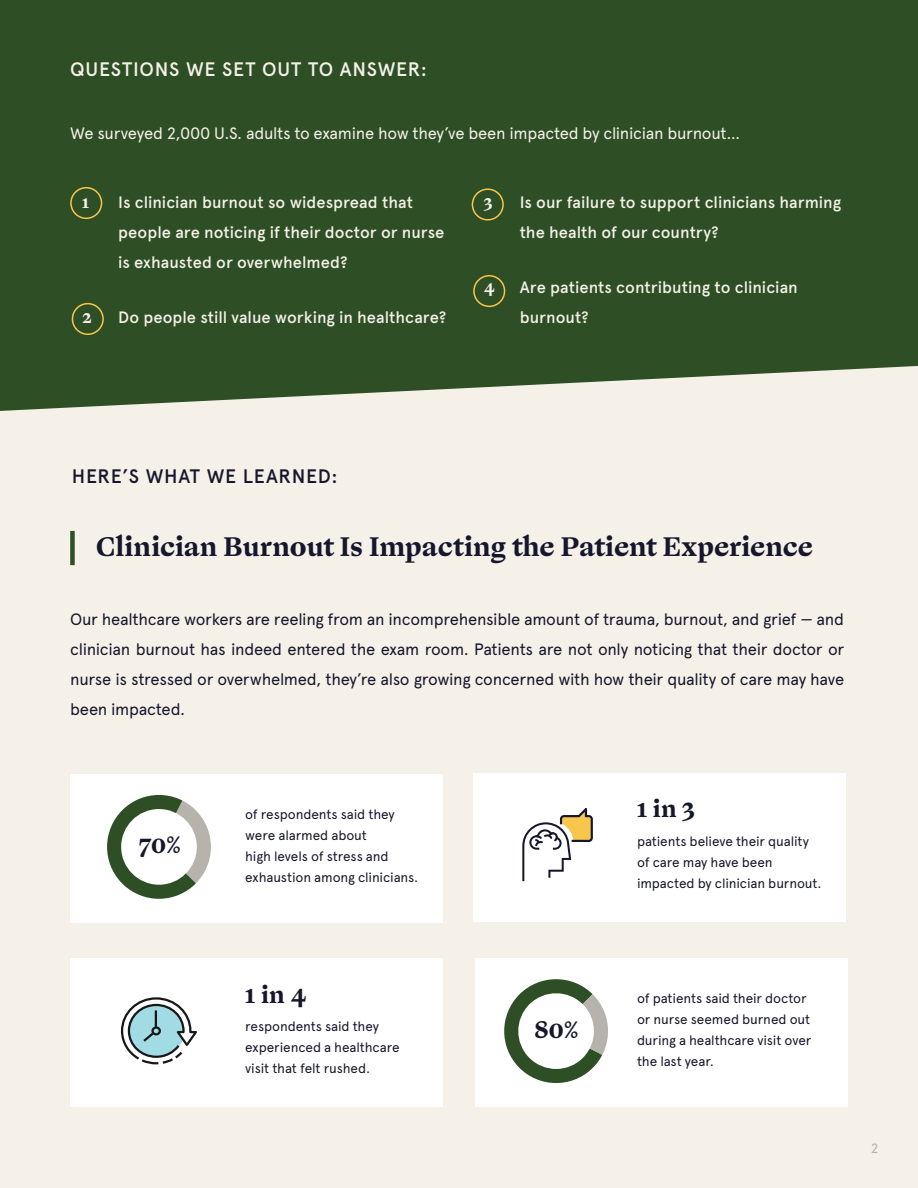
<style>
.page{position:relative;width:918px;height:1188px;background:#f5f1e9}
.page>*{position:absolute;margin:0;border:0;box-sizing:border-box;transform-origin:0 0}
.t1{font:700 27px "Ogg Text";color:#16162c}
.t2{font:700 24px "Ogg Text";color:#16162c}
.t3{font:500 19.5px "Apercu Pro";letter-spacing:.035em;color:#f5f1e9}
.t4{font:500 19.5px "Apercu Pro";letter-spacing:.035em;color:#16162c}
.t5{font:16.5px/30px "Apercu Pro";letter-spacing:-.02em;color:#16162c;text-align:justify}
.t6{font:500 16.5px/30px "Apercu Pro";color:#f5f1e9}
.t7{font:16.5px "Apercu Pro";letter-spacing:-.02em;color:#f5f1e9}
.t8{font:700 16.5px "Ogg Text";color:#f5f1e9}
.t9{font:13.5px/21px "Apercu Pro";letter-spacing:-.01em;color:#16162c}
.t10{font:13.5px "Apercu Pro";color:#b5b2ac}
</style>
<div class="page">
<div style="left:70px;top:531px;width:5px;height:34px;background:#2e4f25"></div>
<div style="left:0;top:0;width:918px;height:349px;background:#2e4f25"></div>
<div style="left:72px;top:303px;width:32px;height:32px;border:2px solid #fac54b;border-radius:50%"></div>
<div style="left:472px;top:188px;width:32px;height:33px;border:2px solid #fac54b;border-radius:50%"></div>
<div style="left:473px;top:275px;width:32px;height:32px;border:2px solid #fac54b;border-radius:50%"></div>
<div style="left:70px;top:187px;width:32px;height:32px;border:2px solid #fac54b;border-radius:50%"></div>
<div style="left:475px;top:958px;width:373px;height:149px;background:#fff"></div>
<svg style="left:504px;top:979px;width:104px;height:104px"></svg>
<div style="left:70px;top:774px;width:373px;height:149px;background:#fff"></div>
<svg style="left:107px;top:795px;width:104px;height:104px"></svg>
<div style="left:473px;top:773px;width:373px;height:149px;background:#fff"></div>
<svg style="left:522px;top:808px;width:71px;height:73px"></svg>
<div style="left:70px;top:958px;width:373px;height:149px;background:#fff"></div>
<svg style="left:120px;top:997px;width:77px;height:68px"></svg>
<svg style="left:0;top:349px;width:918px;height:62px;fill:#2e4f25"></svg>
<h3 class="t3" style="left:70px;top:54px;width:358px">QUESTIONS WE SET OUT TO ANSWER:</h3>
<p class="t7" style="left:70px;top:120px;width:671px">We surveyed 2,000 U.S. adults to examine how they’ve been impacted by clinician burnout…</p>
<p class="t8" style="left:82px;top:191px;width:9px">1</p>
<p class="t6" style="left:118px;top:186px;width:328px">Is clinician burnout so widespread that people are noticing if their doctor or nurse is exhausted or overwhelmed?</p>
<p class="t8" style="left:82px;top:307px;width:11px">2</p>
<p class="t6" style="left:118px;top:302px;width:330px">Do people still value working in healthcare?</p>
<p class="t8" style="left:484px;top:191px;width:10px">3</p>
<p class="t6" style="left:520px;top:186px;width:323px">Is our failure to support clinicians harming the health of our country?</p>
<p class="t8" style="left:484px;top:277px;width:13px">4</p>
<p class="t6" style="left:520px;top:272px;width:280px">Are patients contributing to clinician burnout?</p>
<h3 class="t4" style="left:72px;top:462px;width:267px">HERE’S WHAT WE LEARNED:</h3>
<h1 class="t1" style="left:96px;top:529px;width:719px">Clinician Burnout Is Impacting the Patient Experience</h1>
<p class="t5" style="left:70px;top:603px;width:776px">Our healthcare workers are reeling from an incomprehensible amount of trauma, burnout, and grief — and clinician burnout has indeed entered the exam room. Patients are not only noticing that their doctor or nurse is stressed or overwhelmed, they’re also growing concerned with how their quality of care may have been impacted.</p>
<h2 class="t2" style="left:139px;top:829px;width:44px">70%</h2>
<p class="t9" style="left:245px;top:803px;width:175px">of respondents said they were alarmed about<br>high levels of stress and exhaustion among clinicians.</p>
<h2 class="t2" style="left:637px;top:793px;width:59px">1 in 3</h2>
<p class="t9" style="left:637px;top:830px;width:186px">patients believe their quality of care may have been impacted by clinician burnout.</p>
<h2 class="t2" style="left:245px;top:979px;width:63px">1 in 4</h2>
<p class="t9" style="left:245px;top:1015px;width:156px">respondents said they experienced a healthcare visit that felt rushed.</p>
<h2 class="t2" style="left:534px;top:1014px;width:46px">80%</h2>
<p class="t9" style="left:637px;top:987px;width:176px">of patients said their doctor or nurse seemed burned out during a healthcare visit over the last year.</p>
<p class="t10" style="left:871px;top:1138px;width:9px">2</p>
</div>
